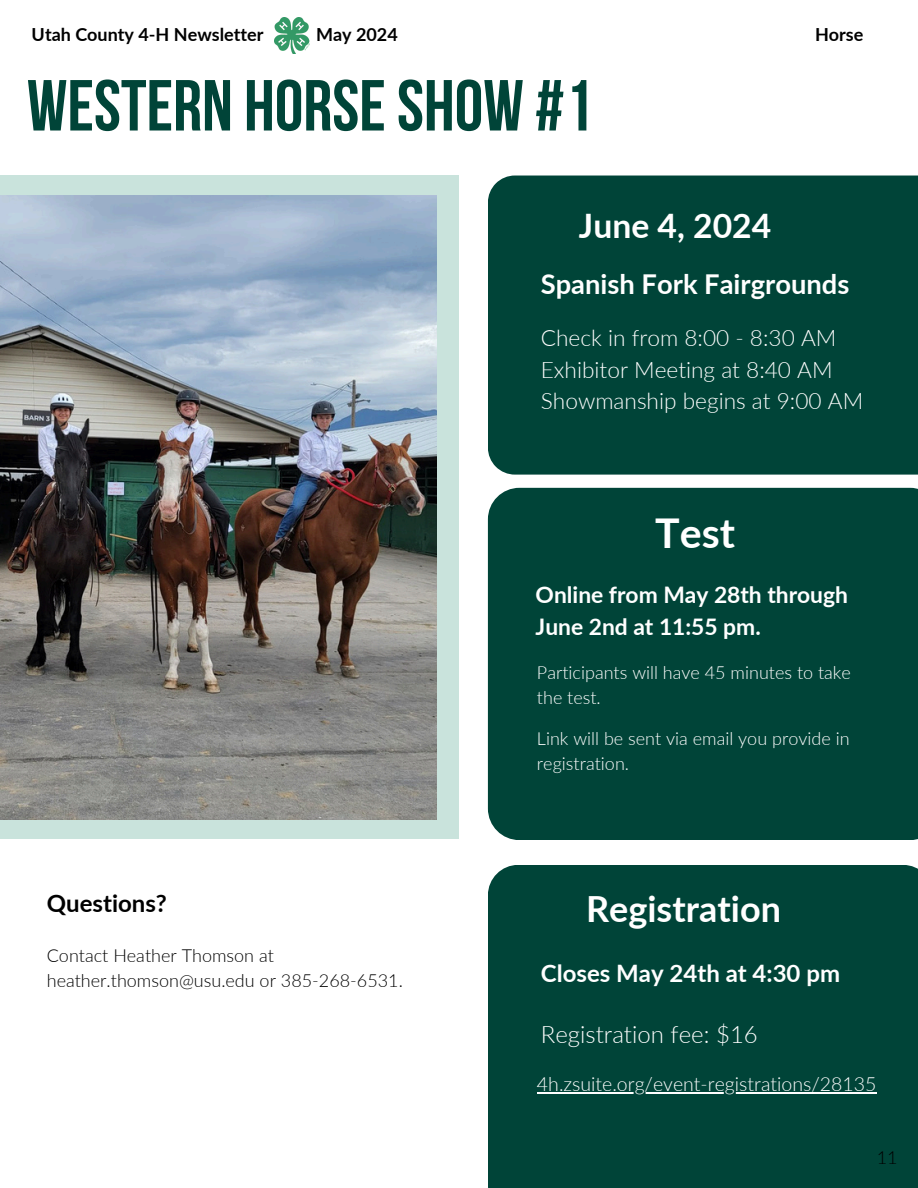
<style>
.page{position:relative;width:918px;height:1188px;background:#fff}
.page>*{position:absolute;margin:0;border:0;box-sizing:border-box;transform-origin:0 0}
.t1{font:700 72.15px "Bebas Neue";color:#004438}
.t2{font:700 41.1px "Lato";color:#fff}
.t3{font:700 36px "Lato";color:#fff}
.t4{font:700 33.75px "Lato";color:#fff}
.t5{font:700 27.3px "Lato";color:#fff}
.t6{font:700 24px "Lato";color:#fff}
.t7{font:300 24px "Lato";color:#fff}
.t8{font:700 24px "Lato";color:#000}
.t9{font:700 22.8px/31.5px "Lato";color:#fff}
.t10{font:300 22.65px/31.5px "Lato";color:#fff}
.t11{font:300 19.5px "Lato";color:#fff}
.t12{font:300 18px/24.8px "Lato";color:#fff}
.t13{font:300 18px/24.8px "Lato";color:#000}
.t14{font:700 18px "Lato";color:#000}
</style>
<div class="page">
<div style="left:488px;top:176px;width:430px;height:299px;background:#004438"></div>
<div style="left:488px;top:488px;width:430px;height:352px;background:#004438"></div>
<div style="left:0;top:176px;width:459px;height:663px;background:#c9e3dc"></div>
<img style="left:0;top:195px;width:436px;height:625px">
<div style="left:488px;top:865px;width:430px;height:323px;background:#004438"></div>
<hr style="left:537px;top:1093px;width:339px;height:1px;background:#fff">
<img style="left:275px;top:17px;width:35px;height:36px">
<p class="t14" style="left:32px;top:23px;width:233px">Utah County 4-H Newsletter</p>
<p class="t14" style="left:316px;top:23px;width:83px">May 2024</p>
<p class="t14" style="left:815px;top:24px;width:50px">Horse</p>
<p class="t1" style="left:27px;top:76px;width:568px">WESTERN HORSE SHOW #1</p>
<p class="t4" style="left:579px;top:205px;width:194px">June 4, 2024</p>
<h1 class="t5" style="left:541px;top:267px;width:310px">Spanish Fork Fairgrounds</h1>
<p class="t10" style="left:541px;top:322px;width:324px">Check in from 8:00 - 8:30 AM<br>Exhibitor Meeting at 8:40 AM<br>Showmanship begins at 9:00 AM</p>
<h5 class="t8" style="left:47px;top:888px;width:122px">Questions?</h5>
<p class="t13" style="left:47px;top:943px;width:358px">Contact Heather Thomson at heather.thomson@usu.edu or 385-268-6531.</p>
<h3 class="t2" style="left:655px;top:507px;width:81px">Test</h3>
<h4 class="t9" style="left:536px;top:579px;width:314px">Online from May 28th through<br>June 2nd at 11:55 pm.</h4>
<h6 class="t12" style="left:537px;top:660px;width:315px">Participants will have 45 minutes to take the test.</h6>
<h2 class="t12" style="left:537px;top:726px;width:314px">Link will be sent via email you provide in registration.</h2>
<h5 class="t3" style="left:586px;top:887px;width:196px">Registration</h5>
<p class="t6" style="left:541px;top:958px;width:301px">Closes May 24th at 4:30 pm</p>
<h3 class="t7" style="left:541px;top:1020px;width:219px">Registration fee: $16</h3>
<p class="t11" style="left:537px;top:1072px;width:341px">4h.zsuite.org/event-registrations/28135</p>
<h5 class="t13" style="left:877px;top:1144px;width:22px">11</h5>
</div>
